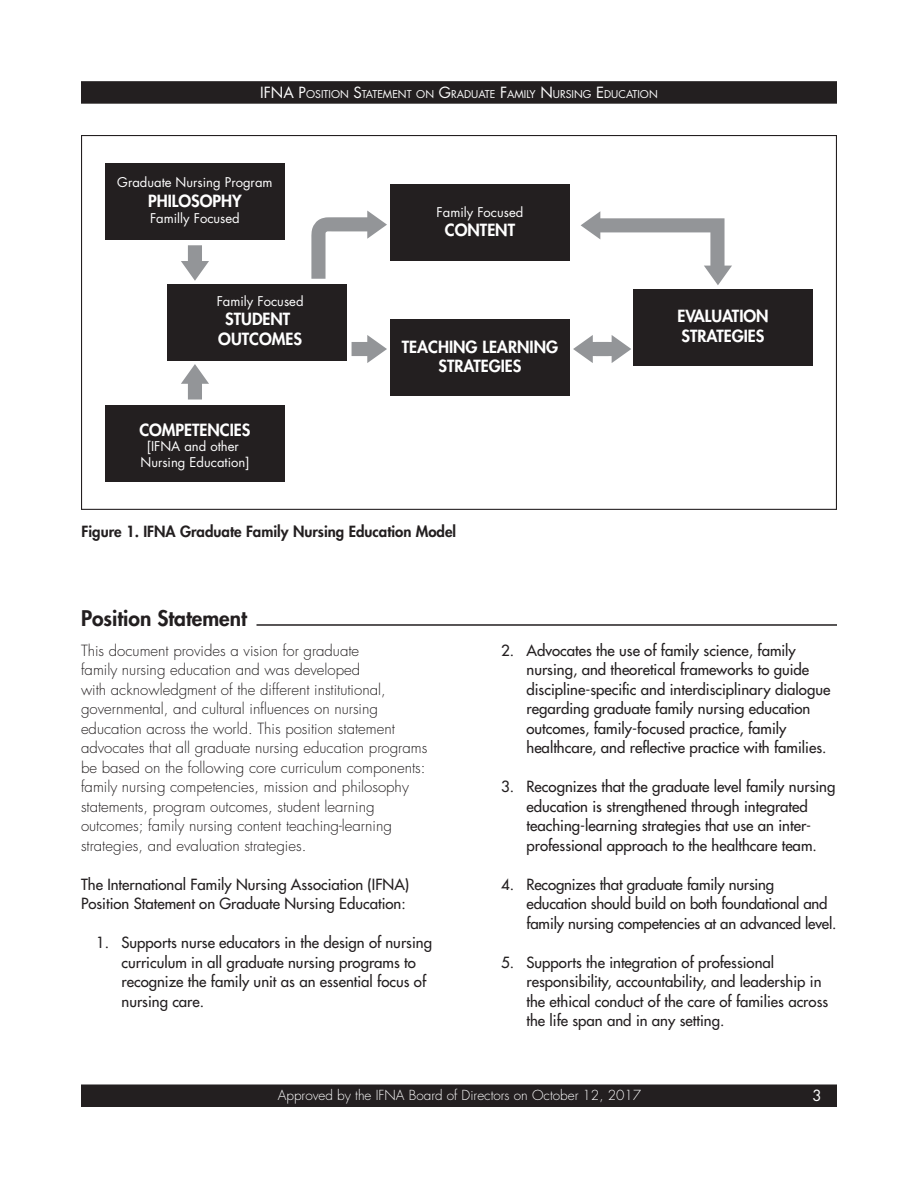
<style>
.page{position:relative;width:918px;height:1188px;background:#fff}
.page>*{position:absolute;margin:0;border:0;box-sizing:border-box;transform-origin:0 0}
.t1{font:800 21px "Futura Std";color:#231f20}
.t2{font:800 16.35px/19.6px "Futura Std";color:#fff;text-align:center}
.t3{font:500 15px/19.5px "Futura Std";color:#231f20}
.t4{font:300 15px/19.5px "Futura Std";color:#231f20}
.t5{font:800 15px "Futura Std";color:#231f20}
.t6{font:15px "Futura Std";color:#fff}
.t7{font:300 13.5px "Futura Std";color:#fff}
.t8{font:13.05px/15.8px "Futura Std";color:#fff;text-align:center}
.t9{font:10.5px "Futura Std";color:#fff}
.s1{font-size:15px}
</style>
<div class="page">
<div style="left:81px;top:1084px;width:756px;height:23px;background:#231f20"></div>
<div style="left:81px;top:81px;width:756px;height:23px;background:#231f20"></div>
<div style="left:105px;top:163px;width:180px;height:77px;background:#231f20"></div>
<div style="left:167px;top:284px;width:180px;height:76px;background:#231f20"></div>
<div style="left:105px;top:405px;width:180px;height:76px;background:#231f20"></div>
<div style="left:390px;top:184px;width:180px;height:76px;background:#231f20"></div>
<div style="left:633px;top:289px;width:180px;height:77px;background:#231f20"></div>
<div style="left:390px;top:320px;width:180px;height:76px;background:#231f20"></div>
<svg style="left:181px;top:245px;width:28px;height:36px"></svg>
<svg style="left:181px;top:364px;width:28px;height:36px"></svg>
<svg style="left:352px;top:335px;width:35px;height:28px"></svg>
<svg style="left:573px;top:335px;width:58px;height:28px"></svg>
<svg style="left:311px;top:211px;width:76px;height:68px"></svg>
<svg style="left:581px;top:211px;width:151px;height:74px"></svg>
<hr style="left:256px;top:624px;width:581px;height:2px;background:#231f20">
<p class="t9" style="left:260px;top:88px;width:397px"><span class="s1">IFNA P</span>OSITION <span class="s1">S</span>TATEMENT ON <span class="s1">G</span>RADUATE <span class="s1">F</span>AMILY <span class="s1">N</span>URSING <span class="s1">E</span> DUCATION</p>
<p class="t8" style="left:117px;top:175px;width:157px">Graduate Nursing Program</p>
<p class="t2" style="left:148px;top:191px;width:95px">PHILOSOPHY</p>
<p class="t8" style="left:150px;top:210px;width:91px">Familly Focused</p>
<p class="t8" style="left:217px;top:293px;width:88px">Family Focused</p>
<p class="t2" style="left:218px;top:310px;width:85px">STUDENT<br>OUTCOMES</p>
<p class="t2" style="left:139px;top:420px;width:113px">COMPETENCIES</p>
<p class="t8" style="left:140px;top:439px;width:111px">[IFNA and other<br>Nursing Education]</p>
<p class="t8" style="left:437px;top:204px;width:88px">Family Focused</p>
<p class="t2" style="left:445px;top:221px;width:72px">CONTENT</p>
<p class="t2" style="left:402px;top:337px;width:158px">TEACHING LEARNING<br>STRATEGIES</p>
<p class="t5" style="left:82px;top:522px;width:376px">Figure 1. IFNA Graduate Family Nursing Education Model</p>
<p class="t2" style="left:677px;top:306px;width:93px;text-align:left">EVALUATION<br>STRATEGIES</p>
<p class="t1" style="left:81px;top:605px;width:167px">Position Statement</p>
<p class="t4" style="left:81px;top:641px;width:348px">This document provides a vision for graduate<br>family nursing education and was developed<br>with acknowledgment of the different institutional, governmental, and cultural influences on nursing education across the world. This position statement advocates that all graduate nursing education programs be based on the following core curriculum components: family nursing competencies, mission and philosophy statements, program outcomes, student learning outcomes; family nursing content teaching-learning strategies, and evaluation strategies.</p>
<p class="t3" style="left:81px;top:874px;width:330px">The International Family Nursing Association (IFNA)<br>Position Statement on Graduate Nursing Education:</p>
<p class="t3" style="left:122px;top:933px;width:312px;text-indent:-26px">1. Supports nurse educators in the design of nursing curriculum in all graduate nursing programs to recognize the family unit as an essential focus of nursing care.</p>
<p class="t3" style="left:526px;top:640px;width:305px;text-indent:-26px">2. Advocates the use of family science, family nursing, and theoretical frameworks to guide discipline-specific and interdisciplinary dialogue regarding graduate family nursing education outcomes, family-focused practice, family healthcare, and reflective practice with families.</p>
<p class="t3" style="left:501px;top:777px;width:336px;text-align:center">3. Recognizes that the graduate level family nursing education is strengthened through integrated teaching-learning strategies that use an inter&shy;professional approach to the healthcare team.</p>
<p class="t3" style="left:526px;top:874px;width:312px;text-indent:-26px">4. Recognizes that graduate family nursing education should build on both foundational and family nursing competencies at an advanced level.</p>
<p class="t3" style="left:526px;top:952px;width:303px;text-indent:-26px">5. Supports the integration of professional responsibility, accountability, and leadership in the ethical conduct of the care of families across the life span and in any setting.</p>
<p class="t7" style="left:278px;top:1087px;width:365px">Approved by the IFNA Board of Directors on October 12, 2017</p>
<p class="t6" style="left:813px;top:1086px;width:11px">3</p>
</div>
